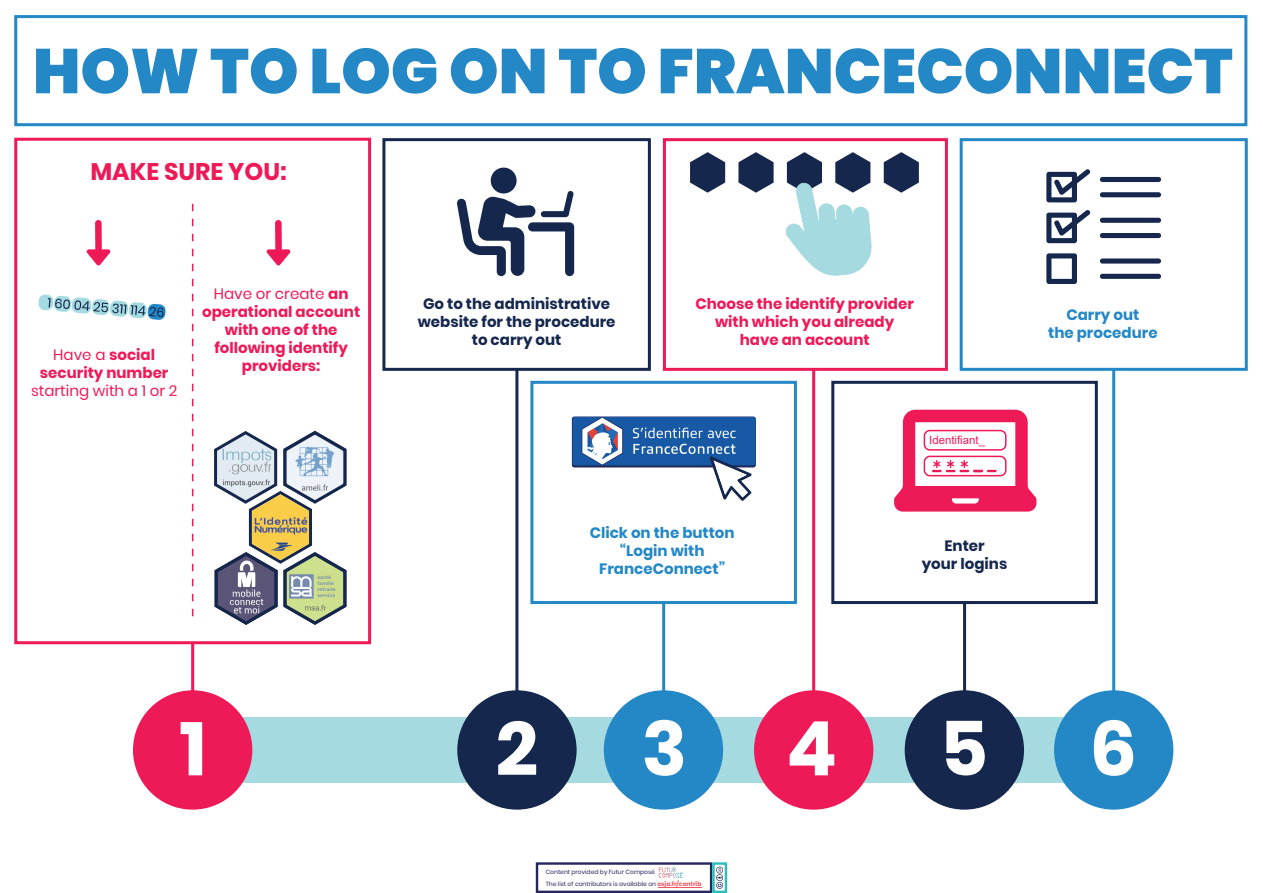
<style>
.page{position:relative;width:1263px;height:893px;background:#fff}
.page>*{position:absolute;margin:0;border:0;box-sizing:border-box;transform-origin:0 0}
.t1{font:700 75.3px "Poppins";color:#fff}
.t2{font:900 63px "Poppins";color:#2488c6}
.t3{font:700 24px "Poppins";color:#ee1a58}
.t4{font:700 15px/18px "Poppins";color:#ee1a58;text-align:center}
.t5{font:700 15px/18px "Poppins";color:#15274d;text-align:center}
.t6{font:700 15px/18px "Poppins";color:#2488c6;text-align:center}
.t7{font:15px "Poppins";color:#ee1a58}
.t8{font:11.4px "Arial";color:#ee1a58}
.t9{font:6px/12px "Poppins";color:#252660}
.s1{font-weight:400}
.s2{font-weight:700;color:#ef5562}
</style>
<div class="page">
<div style="left:14px;top:15px;width:1233px;height:111px;border:3px solid #2488c6"></div>
<hr style="left:662px;top:602px;width:3px;height:138px;background:#2488c6">
<hr style="left:1112px;top:369px;width:3px;height:371px;background:#2488c6">
<div style="left:172px;top:717px;width:942px;height:66px;background:#a5dbe0"></div>
<div style="left:530px;top:381px;width:267px;height:223px;border:3px solid #2488c6"></div>
<div style="left:14px;top:138px;width:357px;height:506px;border:3px solid #ee1a58"></div>
<div style="left:133px;top:690px;width:119px;height:120px;background:#ee1a58;border-radius:50%"></div>
<div style="left:457px;top:690px;width:120px;height:120px;background:#15274d;border-radius:50%"></div>
<div style="left:604px;top:690px;width:119px;height:120px;background:#2488c6;border-radius:50%"></div>
<hr style="left:963px;top:602px;width:3px;height:138px;background:#15274d">
<div style="left:831px;top:381px;width:267px;height:223px;border:3px solid #15274d"></div>
<div style="left:905px;top:690px;width:119px;height:120px;background:#15274d;border-radius:50%"></div>
<div style="left:1054px;top:690px;width:119px;height:120px;background:#2488c6;border-radius:50%"></div>
<div style="left:754px;top:690px;width:119px;height:120px;background:#ee1a58;border-radius:50%"></div>
<svg style="left:457px;top:167px;width:117px;height:109px"></svg>
<div style="left:382px;top:138px;width:269px;height:233px;border:3px solid #15274d"></div>
<div style="left:663px;top:138px;width:285px;height:233px;border:3px solid #ee1a58"></div>
<div style="left:960px;top:138px;width:288px;height:233px;border:3px solid #2488c6"></div>
<hr style="left:515px;top:369px;width:3px;height:333px;background:#15274d">
<hr style="left:191px;top:644px;width:3px;height:63px;background:#ee1a58">
<svg style="left:192px;top:204px;width:1px;height:413px"></svg>
<hr style="left:812px;top:369px;width:3px;height:338px;background:#ee1a58">
<svg style="left:894px;top:410px;width:142px;height:102px"></svg>
<svg style="left:1046px;top:169px;width:44px;height:33px"></svg>
<svg style="left:1046px;top:210px;width:44px;height:33px"></svg>
<svg style="left:1046px;top:253px;width:31px;height:31px"></svg>
<div style="left:1100px;top:258px;width:61px;height:6px;background:#15274d;border-radius:3px"></div>
<div style="left:1100px;top:274px;width:61px;height:5px;background:#15274d;border-radius:3px"></div>
<div style="left:1100px;top:218px;width:61px;height:5px;background:#15274d;border-radius:3px"></div>
<div style="left:1100px;top:233px;width:61px;height:5px;background:#15274d;border-radius:3px"></div>
<div style="left:1100px;top:177px;width:61px;height:5px;background:#15274d;border-radius:3px"></div>
<div style="left:1100px;top:192px;width:61px;height:5px;background:#15274d;border-radius:3px"></div>
<svg style="left:690px;top:152px;width:36px;height:41px"></svg>
<svg style="left:738px;top:152px;width:36px;height:41px"></svg>
<svg style="left:883px;top:152px;width:36px;height:41px"></svg>
<svg style="left:785px;top:152px;width:87px;height:124px"></svg>
<svg style="left:214px;top:430px;width:133px;height:195px"></svg>
<svg style="left:38px;top:294px;width:128px;height:26px"></svg>
<img style="left:252px;top:494px;width:57px;height:66px">
<img style="left:572px;top:416px;width:184px;height:51px">
<svg style="left:709px;top:456px;width:43px;height:45px"></svg>
<div style="left:536px;top:862px;width:176px;height:31px;background:#fff;border:2px solid #252660"></div>
<div style="left:712px;top:862px;width:15px;height:31px;background:#fff;border:2px solid #2dbebb"></div>
<svg style="left:716px;top:867px;width:7px;height:22px"></svg>
<hr style="left:658px;top:887px;width:43px;height:1px;background:#ef5562">
<svg style="left:659px;top:867px;width:24px;height:11px"></svg>
<svg style="left:87px;top:220px;width:24px;height:46px"></svg>
<svg style="left:267px;top:220px;width:24px;height:46px"></svg>
<h2 class="t2" style="left:33px;top:27px;width:1201px">HOW TO LOG ON TO FRANCECONNECT</h2>
<h3 class="t3" style="left:90px;top:155px;width:198px">MAKE SURE YOU:</h3>
<p class="t4" style="left:40px;top:346px;width:130px"><span class="s1">Have a</span> social security number</p>
<p class="t7" style="left:31px;top:380px;width:148px">starting with a 1 or 2</p>
<p class="t4" style="left:202px;top:285px;width:160px"><span class="s1">Have or create</span> an operational account with one of the following identify providers:</p>
<p class="t5" style="left:418px;top:295px;width:199px">Go to the administrative website for the procedure to carry out</p>
<p class="t4" style="left:695px;top:295px;width:220px">Choose the identify provider with which you already have an account</p>
<p class="t6" style="left:1048px;top:306px;width:111px">Carry out<br>the procedure</p>
<p class="t6" style="left:590px;top:523px;width:147px">Click on the button “Login with<br>FranceConnect”</p>
<p class="t8" style="left:929px;top:434px;width:57px">Identifiant_</p>
<p class="t5" style="left:922px;top:537px;width:87px">Enter<br>your logins</p>
<h1 class="t1" style="left:180px;top:696px;width:28px">1</h1>
<h1 class="t1" style="left:496px;top:696px;width:44px">2</h1>
<h1 class="t1" style="left:642px;top:696px;width:47px">3</h1>
<h1 class="t1" style="left:786px;top:696px;width:52px">4</h1>
<h1 class="t1" style="left:940px;top:696px;width:50px">5</h1>
<h1 class="t1" style="left:1089px;top:696px;width:49px">6</h1>
<p class="t9" style="left:546px;top:866px;width:157px">Content provided by Futur Composé<br>The list of contributors is available on <span class="s2">esja.fr/contrib</span></p>
</div>
